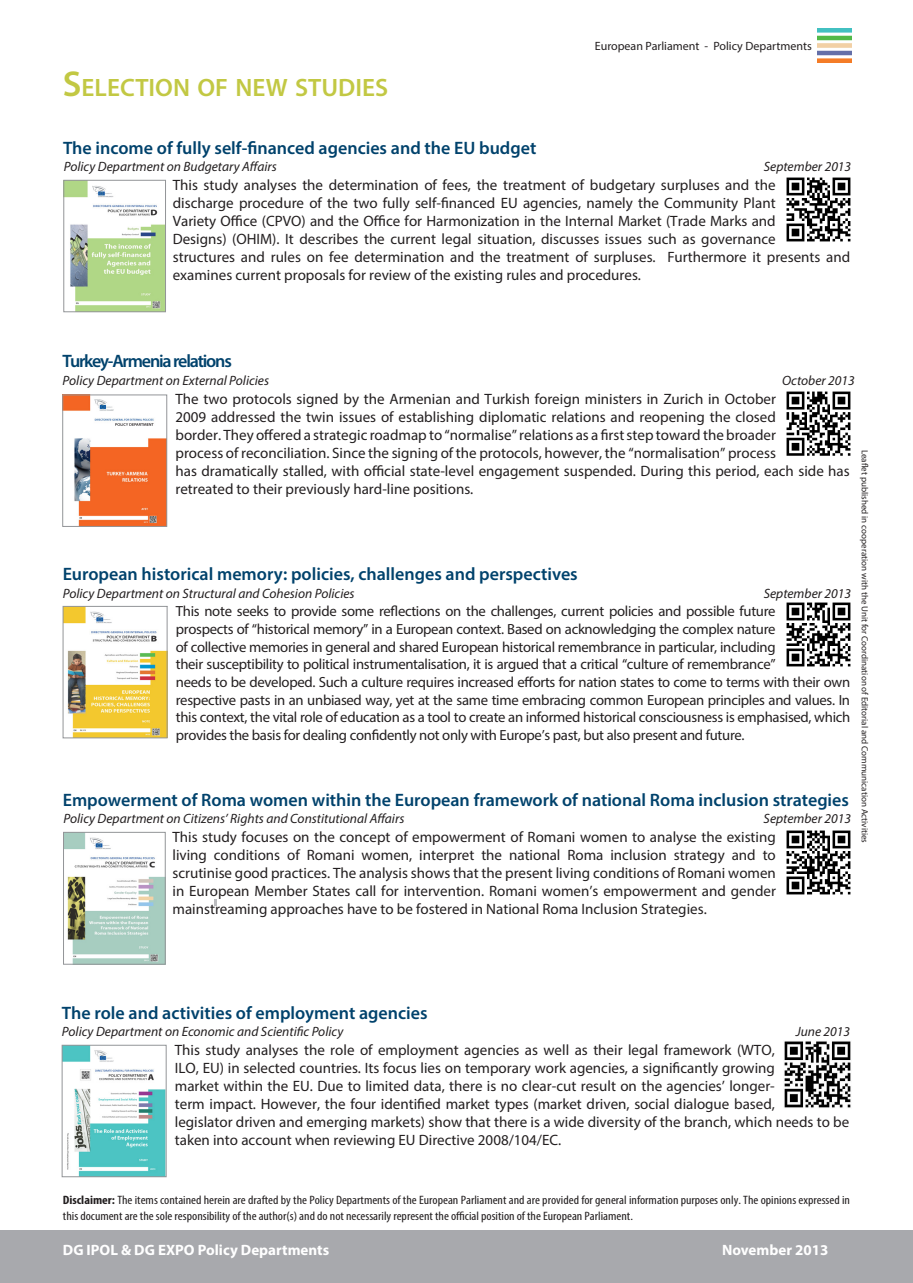
<style>
.page{position:relative;width:913px;height:1283px;background:#fff}
.page>*{position:absolute;margin:0;border:0;box-sizing:border-box;transform-origin:0 0}
.t1{font:600 25.2px "Myriad Pro";color:#c2c843}
.Paragraph_Style_2{font:600 18px "Myriad Pro";color:#01426c}
.Paragraph_Style_2-2{font:600 18px "Myriad Pro";letter-spacing:-.065em;color:#01426c}
.Paragraph_Style_2-3{font:15px/18px "Myriad Pro";color:#231f20}
.t2{font:700 15px "Myriad Pro";color:#fff}
.Paragraph_Style_2-4{font:14.7px/17.7px "Myriad Pro";letter-spacing:-.02em;color:#231f20}
.t3{font:italic 13.5px "Myriad Pro";color:#231f20}
.t4{font:condensed 12.15px/16.2px "Myriad Pro";color:#231f20;scale:1.11 1}
.t5{font:12px "Myriad Pro";color:#231f20}
.t6{font:9px "Myriad Pro";color:#231f20}
.s1{font-size:36px}
.s2{font-weight:700}
</style>
<div class="page">
<div style="left:0;top:1230px;width:912px;height:52px;background:#a8a9ad"></div>
<img style="left:817px;top:29px;width:34px;height:34px">
<img style="left:786px;top:391px;width:65px;height:64px">
<svg style="left:62px;top:291px;width:106px;height:156px"></svg>
<img style="left:64px;top:397px;width:101px;height:88px">
<div style="left:62px;top:395px;width:105px;height:131px;border:1px solid #939598"></div>
<img style="left:67px;top:659px;width:98px;height:70px">
<div style="left:63px;top:606px;width:104px;height:132px;border:1px solid #939598"></div>
<svg style="left:62px;top:485px;width:106px;height:174px"></svg>
<img style="left:786px;top:602px;width:65px;height:65px">
<svg style="left:62px;top:729px;width:106px;height:156px"></svg>
<img style="left:786px;top:830px;width:65px;height:65px">
<img style="left:65px;top:834px;width:98px;height:90px">
<div style="left:63px;top:832px;width:102px;height:132px;border:1px solid #939598"></div>
<img style="left:66px;top:182px;width:98px;height:128px">
<div style="left:64px;top:180px;width:102px;height:132px;border:1px solid #939598"></div>
<img style="left:786px;top:177px;width:65px;height:65px">
<svg style="left:214px;top:899px;width:3px;height:6px"></svg>
<img style="left:67px;top:1098px;width:97px;height:76px">
<div style="left:62px;top:1045px;width:104px;height:131px;border:1px solid #939598"></div>
<svg style="left:61px;top:924px;width:106px;height:174px"></svg>
<img style="left:784px;top:1041px;width:67px;height:67px">
<p class="t1" style="left:63px;top:72px;width:327px"><span class="s1">S</span>ELECTION OF NEW STUDIES</p>
<p class="Paragraph_Style_2" style="left:63px;top:136px;width:475px">The income of fully self-financed agencies and the EU budget</p>
<p class="t5" style="left:595px;top:39px;width:218px">European Parliament - Policy Departments</p>
<p class="t3" style="left:64px;top:158px;width:214px">Policy Department on Budgetary Affairs</p>
<p class="t3" style="left:763px;top:158px;width:89px">September 2013</p>
<p class="Paragraph_Style_2-3" style="left:173px;top:176px;width:679px">This study analyses the determination of fees, the treatment of budgetary surpluses and the<br>discharge procedure of the two fully self-financed EU agencies, namely the Community Plant<br>Variety Office (CPVO) and the Office for Harmonization in the Internal Market (Trade Marks and<br>Designs) (OHIM). It describes the current legal situation, discusses issues such as governance<br>structures and rules on fee determination and the treatment of surpluses. Furthermore it presents and examines current proposals for review of the existing rules and procedures.</p>
<p class="Paragraph_Style_2-2" style="left:63px;top:350px;width:171px">Turkey-Armenia relations</p>
<p class="t3" style="left:63px;top:372px;width:208px">Policy Department on External Policies</p>
<p class="t3" style="left:782px;top:372px;width:74px">October 2013</p>
<p class="Paragraph_Style_2-3" style="left:175px;top:390px;width:675px">The two protocols signed by the Armenian and Turkish foreign ministers in Zurich in October<br>2009 addressed the twin issues of establishing diplomatic relations and reopening the closed<br>border. They offered a strategic roadmap to “normalise” relations as a first step toward the broader<br>process of reconciliation. Since the signing of the protocols, however, the “normalisation” process<br>has dramatically stalled, with official state-level engagement suspended. During this period, each side has retreated to their previously hard-line positions.</p>
<p class="Paragraph_Style_2" style="left:63px;top:562px;width:516px">European historical memory: policies, challenges and perspectives</p>
<p class="t3" style="left:63px;top:584px;width:293px">Policy Department on Structural and Cohesion Policies</p>
<p class="t3" style="left:763px;top:584px;width:89px">September 2013</p>
<p class="Paragraph_Style_2-4" style="left:176px;top:602px;width:676px">This note seeks to provide some reflections on the challenges, current policies and possible future<br>prospects of “historical memory” in a European context. Based on acknowledging the complex nature<br>of collective memories in general and shared European historical remembrance in particular, including<br>their susceptibility to political instrumentalisation, it is argued that a critical “culture of remembrance”<br>needs to be developed. Such a culture requires increased efforts for nation states to come to terms with their own respective pasts in an unbiased way, yet at the same time embracing common European principles and values. In this context, the vital role of education as a tool to create an informed historical consciousness is emphasised, which provides the basis for dealing confidently not only with Europe’s past, but also present and future.</p>
<p class="Paragraph_Style_2" style="left:63px;top:788px;width:787px">Empowerment of Roma women within the European framework of national Roma inclusion strategies</p>
<p class="t3" style="left:63px;top:810px;width:342px">Policy Department on Citizens’ Rights and Constitutional Affairs</p>
<p class="t3" style="left:763px;top:810px;width:89px">September 2013</p>
<p class="Paragraph_Style_2-3" style="left:172px;top:828px;width:605px;text-align:justify">This study focuses on the concept of empowerment of Romani women to analyse the existing living conditions of Romani women, interpret the national Roma inclusion strategy and to scrutinise good practices. The analysis shows that the present living conditions of Romani women in European Member States call for intervention. Romani women’s empowerment and gender mainstreaming approaches have to be fostered in National Roma Inclusion Strategies.</p>
<p class="t6" style="left:870px;top:450px;width:394px;rotate:90deg">Leaflet published in cooperation with the Unit for Coordination of Editorial and Communication Activities</p>
<p class="Paragraph_Style_2" style="left:62px;top:1001px;width:367px">The role and activities of employment agencies</p>
<p class="t3" style="left:62px;top:1023px;width:283px">Policy Department on Economic and Scientific Policy</p>
<p class="t3" style="left:795px;top:1023px;width:56px">June 2013</p>
<p class="Paragraph_Style_2-3" style="left:175px;top:1041px;width:676px">This study analyses the role of employment agencies as well as their legal framework (WTO,<br>ILO, EU) in selected countries. Its focus lies on temporary work agencies, a significantly growing<br>market within the EU. Due to limited data, there is no clear-cut result on the agencies’ longer-<br>term impact. However, the four identified market types (market driven, social dialogue based,<br>legislator driven and emerging markets) show that there is a wide diversity of the branch, which needs to be taken into account when reviewing EU Directive 2008/104/EC.</p>
<p class="t4" style="left:63px;top:1191px;width:710px"><span class="s2">Disclaimer:</span> The items contained herein are drafted by the Policy Departments of the European Parliament and are provided for general information purposes only. The opinions expressed in this document are the sole responsibility of the author(s) and do not necessarily represent the official position of the European Parliament.</p>
<p class="t2" style="left:63px;top:1239px;width:268px">DG IPOL &amp; DG EXPO Policy Departments</p>
<p class="t2" style="left:722px;top:1239px;width:108px">November 2013</p>
</div>
